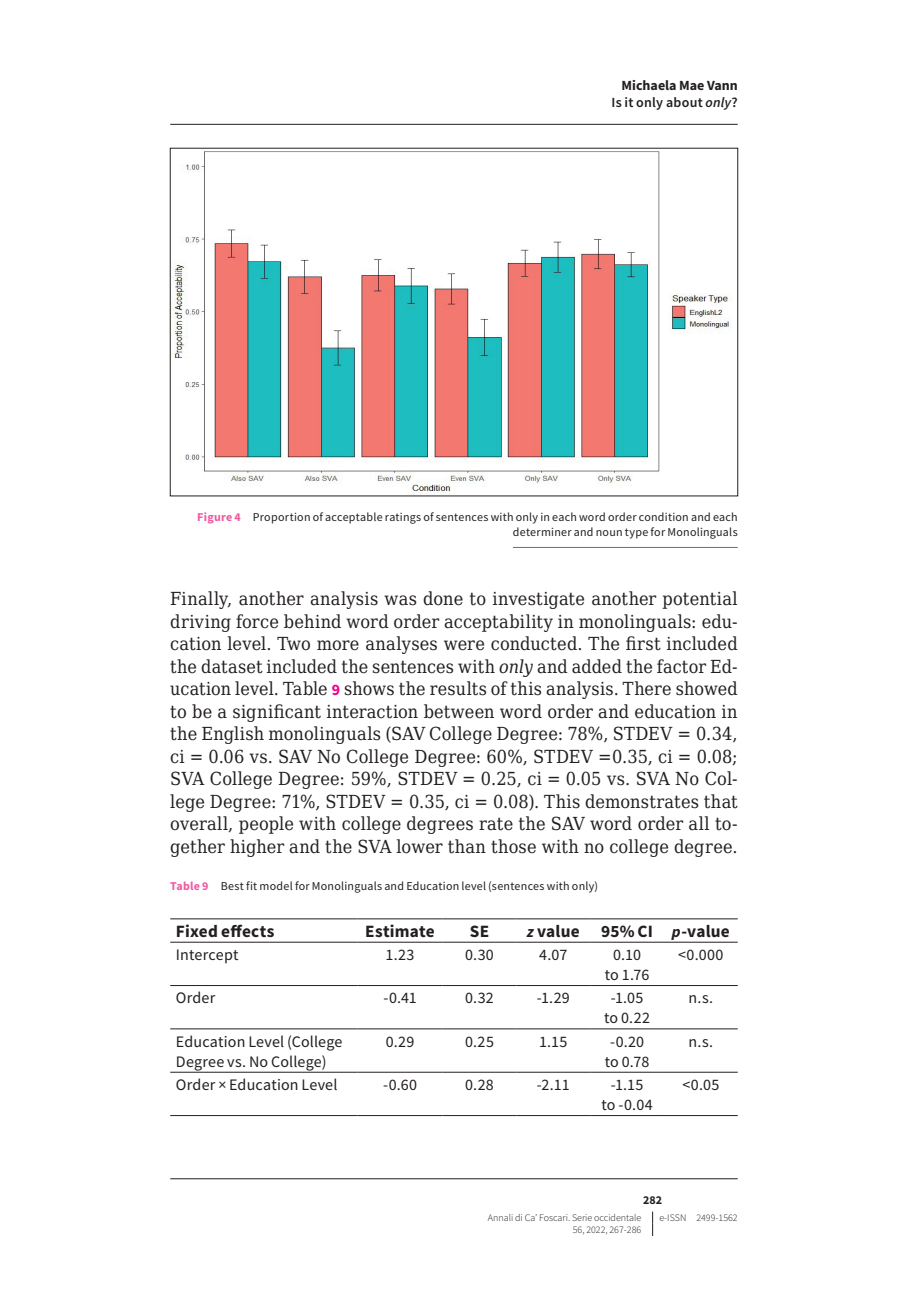
<style>
.page{position:relative;width:908px;height:1304px;background:#fff}
.page>*{position:absolute;margin:0;border:0;box-sizing:border-box;transform-origin:0 0}
.t1{font:18px/22.4px "DejaVu Serif Condensed";letter-spacing:.005em;color:#231f20;text-align:justify}
.t2{font:700 17.2px "Source Sans Pro";letter-spacing:.01em;color:#231f20}
.t3{font:16px/20px "Source Sans Pro";letter-spacing:.01em;color:#231f20;text-align:center}
.t4{font:700 14px/17.6px "Source Sans Pro";color:#231f20;text-align:right}
.t5{font:12px/15px "Source Sans Pro";letter-spacing:.02em;color:#231f20;text-align:right}
.t6{font:700 12px "Source Sans Pro";color:#231f20}
.t7{font:300 10px "Source Sans Pro";color:#231f20}
.s1{font-weight:600}
.s2{font-weight:600;font-style:italic}
.s3{font-weight:700;color:#ef59a1}
.s4{font-style:italic}
.s5{font-family:"Source Sans Pro";font-weight:700;font-size:16px;color:#ed028c}
.s6{font-style:italic;font-size:16px}
</style>
<div class="page">
<svg style="left:652px;top:1212px;width:1px;height:24px"></svg>
<hr style="left:512px;top:547px;width:225px;height:1px;background:#6c6d70">
<img style="left:172px;top:151px;width:560px;height:343px">
<hr style="left:170px;top:985px;width:187px;height:1px;background:#231f20">
<hr style="left:357px;top:985px;width:85px;height:1px;background:#231f20">
<hr style="left:442px;top:985px;width:74px;height:1px;background:#231f20">
<hr style="left:516px;top:985px;width:74px;height:1px;background:#231f20">
<hr style="left:590px;top:985px;width:73px;height:1px;background:#231f20">
<hr style="left:663px;top:985px;width:74px;height:1px;background:#231f20">
<hr style="left:170px;top:1028px;width:187px;height:1px;background:#231f20">
<hr style="left:357px;top:1028px;width:85px;height:1px;background:#231f20">
<hr style="left:442px;top:1028px;width:74px;height:1px;background:#231f20">
<hr style="left:516px;top:1028px;width:74px;height:1px;background:#231f20">
<hr style="left:590px;top:1028px;width:73px;height:1px;background:#231f20">
<hr style="left:663px;top:1028px;width:74px;height:1px;background:#231f20">
<hr style="left:170px;top:1072px;width:187px;height:1px;background:#231f20">
<hr style="left:357px;top:1072px;width:85px;height:1px;background:#231f20">
<hr style="left:442px;top:1072px;width:74px;height:1px;background:#231f20">
<hr style="left:516px;top:1072px;width:74px;height:1px;background:#231f20">
<hr style="left:590px;top:1072px;width:73px;height:1px;background:#231f20">
<hr style="left:663px;top:1072px;width:74px;height:1px;background:#231f20">
<hr style="left:170px;top:1115px;width:187px;height:1px;background:#231f20">
<hr style="left:357px;top:1115px;width:85px;height:1px;background:#231f20">
<hr style="left:442px;top:1115px;width:74px;height:1px;background:#231f20">
<hr style="left:516px;top:1115px;width:74px;height:1px;background:#231f20">
<hr style="left:590px;top:1115px;width:73px;height:1px;background:#231f20">
<hr style="left:663px;top:1115px;width:74px;height:1px;background:#231f20">
<hr style="left:170px;top:918px;width:187px;height:1px;background:#231f20">
<hr style="left:357px;top:918px;width:85px;height:1px;background:#231f20">
<hr style="left:442px;top:918px;width:74px;height:1px;background:#231f20">
<hr style="left:516px;top:918px;width:74px;height:1px;background:#231f20">
<hr style="left:590px;top:918px;width:73px;height:1px;background:#231f20">
<hr style="left:663px;top:918px;width:74px;height:1px;background:#231f20">
<hr style="left:170px;top:942px;width:187px;height:1px;background:#231f20">
<hr style="left:357px;top:942px;width:85px;height:1px;background:#231f20">
<hr style="left:442px;top:942px;width:74px;height:1px;background:#231f20">
<hr style="left:516px;top:942px;width:74px;height:1px;background:#231f20">
<hr style="left:590px;top:942px;width:73px;height:1px;background:#231f20">
<hr style="left:663px;top:942px;width:74px;height:1px;background:#231f20">
<hr style="left:170px;top:124px;width:567px;height:1px;background:#231f20">
<hr style="left:170px;top:1178px;width:567px;height:1px;background:#231f20">
<p class="t4" style="left:611px;top:76px;width:128px">Michaela Mae Vann<br><span class="s1">Is it only about</span> <span class="s2">only</span><span class="s1">?</span></p>
<p class="t5" style="left:197px;top:509px;width:541px"><span class="s3">Figure 4</span> Proportion of acceptable ratings of sentences with only in each word order condition and each determiner and noun type for Monolinguals</p>
<p class="t1" style="left:170px;top:587px;width:568px">Finally, another analysis was done to investigate another potential driving force behind word order acceptability in monolinguals: edu&shy;cation level. Two more analyses were conducted. The first included the dataset included the sentences with <span class="s4">only</span> and added the factor Ed&shy;ucation level. Table <span class="s5">9</span> shows the results of this analysis. There showed to be a significant interaction between word order and education in the English monolinguals (SAV College Degree: 78%, STDEV = 0.34, ci = 0.06 vs. SAV No College Degree: 60%, STDEV =0.35, ci = 0.08; SVA College Degree: 59%, STDEV = 0.25, ci = 0.05 vs. SVA No Col&shy;lege Degree: 71%, STDEV = 0.35, ci = 0.08). This demonstrates that overall, people with college degrees rate the SAV word order all to&shy;gether higher and the SVA lower than those with no college degree.</p>
<p class="t5" style="left:170px;top:879px;width:429px"><span class="s3">Table 9</span> Best fit model for Monolinguals and Education level (sentences with only)</p>
<p class="t2" style="left:176px;top:919px;width:100px">Fixed effects</p>
<p class="t2" style="left:365px;top:919px;width:71px">Estimate</p>
<p class="t2" style="left:469px;top:919px;width:21px">SE</p>
<p class="t2" style="left:526px;top:919px;width:204px"><span class="s6">z</span> value 95% CI <span class="s6">p</span>-value</p>
<p class="t3" style="left:176px;top:944px;width:64px">Intercept</p>
<p class="t3" style="left:385px;top:944px;width:31px">1.23</p>
<p class="t3" style="left:465px;top:944px;width:30px">0.30</p>
<p class="t3" style="left:539px;top:944px;width:30px">4.07</p>
<p class="t3" style="left:604px;top:944px;width:46px">0.10 to 1.76</p>
<p class="t3" style="left:677px;top:944px;width:47px">&lt;0.000</p>
<p class="t3" style="left:176px;top:988px;width:41px">Order</p>
<p class="t3" style="left:383px;top:988px;width:35px">-0.41</p>
<p class="t3" style="left:465px;top:988px;width:30px">0.32</p>
<p class="t3" style="left:536px;top:988px;width:35px">-1.29</p>
<p class="t3" style="left:604px;top:988px;width:47px">-1.05 to 0.22</p>
<p class="t3" style="left:688px;top:988px;width:26px">n.s.</p>
<p class="t3" style="left:176px;top:1031px;width:168px;text-align:left">Education Level (College<br>Degree vs. No College)</p>
<p class="t3" style="left:385px;top:1031px;width:30px">0.29</p>
<p class="t3" style="left:465px;top:1031px;width:30px">0.25</p>
<p class="t3" style="left:539px;top:1031px;width:30px">1.15</p>
<p class="t3" style="left:604px;top:1031px;width:46px">-0.20 to 0.78</p>
<p class="t3" style="left:688px;top:1031px;width:26px">n.s.</p>
<p class="t3" style="left:176px;top:1074px;width:163px">Order × Education Level</p>
<p class="t3" style="left:383px;top:1074px;width:36px">-0.60</p>
<p class="t3" style="left:465px;top:1074px;width:30px">0.28</p>
<p class="t3" style="left:536px;top:1074px;width:34px">-2.11</p>
<p class="t3" style="left:601px;top:1074px;width:53px">-1.15<br>to -0.04</p>
<p class="t3" style="left:682px;top:1074px;width:38px">&lt;0.05</p>
<p class="t6" style="left:642px;top:1192px;width:21px">282</p>
<p class="t7" style="left:487px;top:1212px;width:155px">Annali di Ca’ Foscari. Serie occidentale</p>
<p class="t7" style="left:659px;top:1212px;width:80px">e-ISSN 2499-1562</p>
<p class="t7" style="left:572px;top:1224px;width:70px">56, 2022, 267-286</p>
</div>
